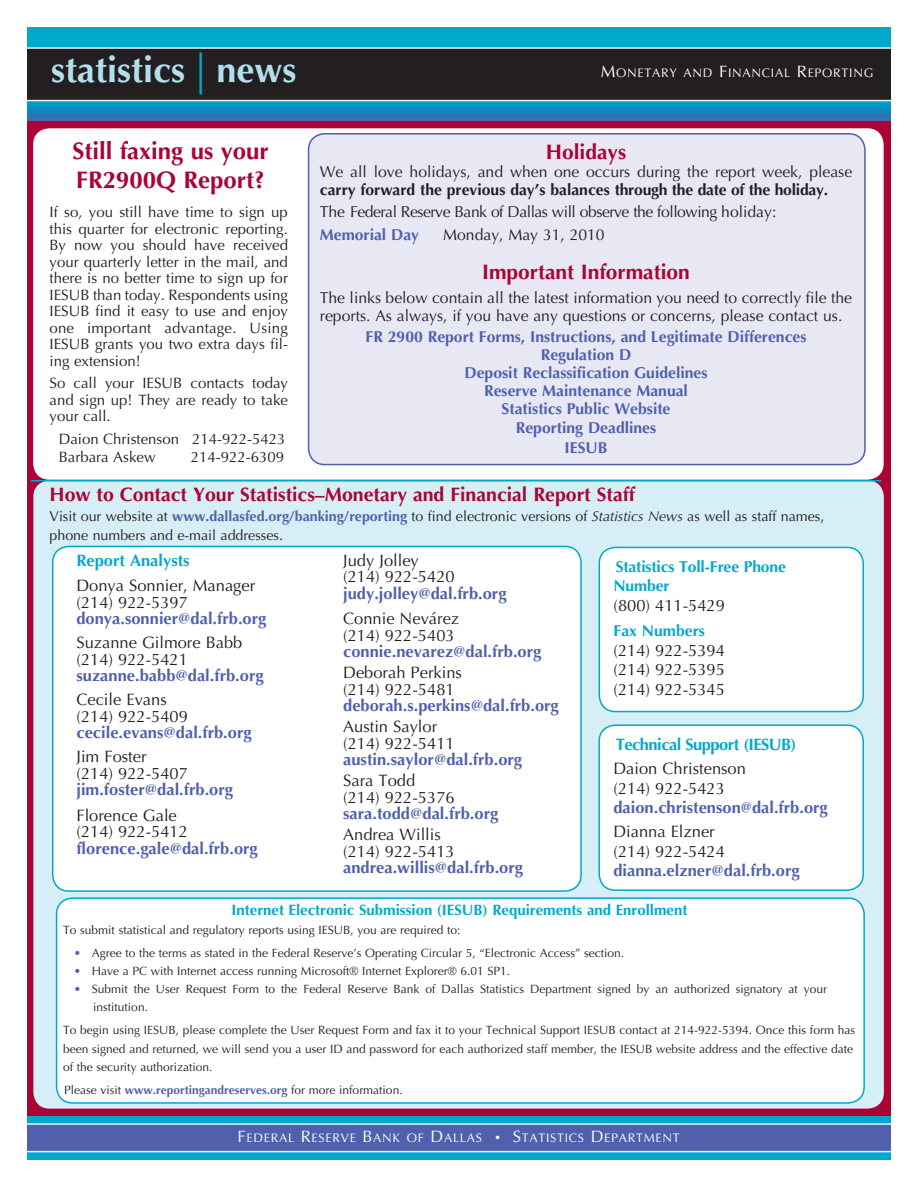
<style>
.page{position:relative;width:918px;height:1188px;background:#fff}
.page>*{position:absolute;margin:0;border:0;box-sizing:border-box;transform-origin:0 0}
.t1{font:700 36px "Optima LT Std";color:#b1dfed}
.BoldTitlesLarge{font:700 24px/28.8px "Optima";color:#ab0333}
.BoldTitlesLarge-2{font:700 21px "Optima";color:#ab0333}
.t2{font:700 19.5px "Optima LT Std";color:#ab0333}
.t3{font:16.5px "Optima LT Std";color:#231f20}
.t4{font:700 16.5px "Optima LT Std";color:#5060ac}
.t5{font:700 16.5px "Optima LT Std";letter-spacing:-.03em;color:#00a9cc}
.t6{font:700 16.5px "Optima LT Std";color:#00a9cc}
.t7{font:700 15.75px/18px "Optima LT Std";color:#5060ac;text-align:center}
.body{font:15.75px/18px "Optima LT Std";color:#231f20}
.t8{font:700 15.75px/18px "Optima LT Std";color:#231f20}
.body-2{font:15.75px "Optima LT Std";letter-spacing:-.03em;color:#231f20}
.t9{font:700 15.75px/19.5px "Optima LT Std";letter-spacing:-.01em;color:#00a9cc}
.t10{font:15px/16.5px "Optima LT Std";color:#231f20;text-align:justify}
.t11{font:700 15px "Optima LT Std";color:#00a9cc}
.t12{font:14.25px/19.5px "Optima LT Std";color:#231f20}
.t13{font:12.3px "Optima LT Std";letter-spacing:.06em;color:#fff}
.t14{font:12px/18.3px "Optima LT Std";color:#231f20}
.s1{font-family:"ITC Kabel Std";font-weight:400;font-size:42px;color:#00a9cc}
.s2{font-size:16.5px}
.s3{font-weight:400}
.s4{font-weight:700;color:#5060ac}
.s5{font-style:italic}
.s6{font-size:15px}
.s7{color:#5060ac}
.s8{font-size:10.5px}
</style>
<div class="page">
<div style="left:27px;top:1116px;width:864px;height:44px;background:#00a9cc"></div>
<div style="left:2px;top:1124px;width:915px;height:28px;background:#5060ac"></div>
<div style="left:2px;top:1123px;width:916px;height:29px;border:2px solid #e4f4f8"></div>
<svg style="left:27px;top:101px;width:864px;height:21px;background:#227fb5"></svg>
<div style="left:27px;top:122px;width:864px;height:994px;background:#ab0333"></div>
<div style="left:33px;top:481px;width:851px;height:628px;background:#d6eef5;border-radius:16px"></div>
<div style="left:27px;top:27px;width:864px;height:26px;background:#00a9cc"></div>
<div style="left:14px;top:48px;width:888px;height:53px;background:#231f20"></div>
<div style="left:14px;top:47px;width:889px;height:54px;border:2px solid #e4f4f8"></div>
<div style="left:891px;top:0;width:27px;height:1188px;background:#fff"></div>
<div style="left:0;top:0;width:27px;height:1188px;background:#fff"></div>
<div style="left:33px;top:128px;width:851px;height:352px;background:#fff;border-radius:16px"></div>
<hr style="left:31px;top:480px;width:850px;height:2px;background:#00a9cc">
<div style="left:53px;top:546px;width:528px;height:345px;background:#fff;border-radius:16px"></div>
<div style="left:52px;top:546px;width:530px;height:346px;border:2px solid #00a9cc;border-radius:16px"></div>
<div style="left:599px;top:725px;width:264px;height:165px;background:#fff;border-radius:16px"></div>
<div style="left:598px;top:724px;width:266px;height:167px;border:2px solid #00a9cc;border-radius:16px"></div>
<div style="left:599px;top:547px;width:264px;height:165px;background:#fff;border-radius:16px"></div>
<div style="left:599px;top:547px;width:265px;height:165px;border:2px solid #00a9cc;border-radius:16px"></div>
<div style="left:57px;top:898px;width:807px;height:205px;background:#fff;border-radius:16px"></div>
<div style="left:56px;top:897px;width:809px;height:207px;border:2px solid #00a9cc;border-radius:16px"></div>
<div style="left:309px;top:134px;width:556px;height:331px;background:#e7e8f4;border-radius:16px"></div>
<div style="left:308px;top:133px;width:558px;height:332px;border:2px solid #5060ac;border-radius:16px"></div>
<p class="t1" style="left:51px;top:49px;width:247px">statistics <span class="s1">|</span> news</p>
<p class="BoldTitlesLarge" style="left:72px;top:137px;width:198px">Still faxing us your<br>FR2900Q Report?</p>
<p class="t10" style="left:50px;top:204px;width:240px">If so, you still have time to sign up this quarter for electronic reporting.<br>By now you should have received your quarterly letter in the mail, and there is no better time to sign up for IESUB than today. Respondents using IESUB find it easy to use and enjoy one important advantage. Using IESUB grants you two extra days fil&shy;ing extension!</p>
<p class="t10" style="left:50px;top:375px;width:240px">So call your IESUB contacts today and sign up! They are ready to take your call.</p>
<p class="t10" style="left:59px;top:430px;width:228px">Daion Christenson 214-922-5423</p>
<p class="t10" style="left:59px;top:448px;width:99px">Barbara Askew</p>
<p class="t10" style="left:191px;top:448px;width:95px">214-922-6309</p>
<p class="t13" style="left:601px;top:65px;width:274px"><span class="s2">M</span>ONETARY AND <span class="s2">F</span>INANCIAL <span class="s2">R</span>EPORTING</p>
<p class="BoldTitlesLarge-2" style="left:546px;top:139px;width:82px">Holidays</p>
<p class="t8" style="left:320px;top:163px;width:534px"><span class="s3">We all love holidays, and when one occurs during the report week, please </span>carry forward the previous day’s balances through the date of the holiday.</p>
<p class="body-2" style="left:320px;top:203px;width:458px">The Federal Reserve Bank of Dallas will observe the following holiday:</p>
<p class="t7" style="left:320px;top:226px;width:101px">Memorial Day</p>
<p class="body" style="left:443px;top:226px;width:163px">Monday, May 31, 2010</p>
<p class="BoldTitlesLarge-2" style="left:482px;top:259px;width:209px">Important Information</p>
<p class="body" style="left:320px;top:289px;width:534px">The links below contain all the latest information you need to correctly file the reports. As always, if you have any questions or concerns, please contact us.</p>
<p class="t7" style="left:366px;top:328px;width:442px">FR 2900 Report Forms, Instructions, and Legitimate Differences Regulation D<br>Deposit Reclassification Guidelines<br>Reserve Maintenance Manual<br>Statistics Public Website</p>
<p class="t7" style="left:516px;top:419px;width:142px">Reporting Deadlines</p>
<p class="t7" style="left:565px;top:439px;width:44px">IESUB</p>
<p class="t2" style="left:50px;top:484px;width:587px">How to Contact Your Statistics–Monetary and Financial Report Staff</p>
<p class="t12" style="left:50px;top:507px;width:776px">Visit our website at <span class="s4">www.dallasfed.org/banking/reporting</span> to find electronic versions of <span class="s5">Statistics News</span> as well as staff names, phone numbers and e-mail addresses<span class="s6">.</span></p>
<p class="t9" style="left:614px;top:557px;width:174px">Statistics Toll-Free Phone<br>Number</p>
<p class="t3" style="left:614px;top:596px;width:113px">(800) 411-5429</p>
<p class="t9" style="left:614px;top:621px;width:93px">Fax Numbers</p>
<p class="t3" style="left:614px;top:641px;width:113px">(214) 922-5394</p>
<p class="t3" style="left:614px;top:660px;width:113px">(214) 922-5395</p>
<p class="t3" style="left:614px;top:680px;width:113px">(214) 922-5345</p>
<p class="t3" style="left:343px;top:551px;width:77px">Judy Jolley</p>
<p class="t3" style="left:343px;top:567px;width:113px">(214) 922-5420</p>
<p class="t4" style="left:343px;top:584px;width:165px">judy.jolley@dal.frb.org</p>
<p class="t3" style="left:343px;top:609px;width:117px">Connie Nevárez</p>
<p class="t3" style="left:343px;top:626px;width:113px">(214) 922-5403</p>
<p class="t4" style="left:343px;top:642px;width:200px">connie.nevarez@dal.frb.org</p>
<p class="t3" style="left:343px;top:663px;width:120px">Deborah Perkins</p>
<p class="t3" style="left:343px;top:680px;width:113px">(214) 922-5481</p>
<p class="t4" style="left:343px;top:696px;width:217px">deborah.s.perkins@dal.frb.org</p>
<p class="t3" style="left:343px;top:717px;width:96px">Austin Saylor</p>
<p class="t3" style="left:343px;top:734px;width:113px">(214) 922-5411</p>
<p class="t4" style="left:343px;top:750px;width:180px">austin.saylor@dal.frb.org</p>
<p class="t3" style="left:343px;top:771px;width:73px">Sara Todd</p>
<p class="t3" style="left:343px;top:788px;width:113px">(214) 922-5376</p>
<p class="t4" style="left:343px;top:804px;width:157px">sara.todd@dal.frb.org</p>
<p class="t3" style="left:343px;top:825px;width:99px">Andrea Willis</p>
<p class="t3" style="left:343px;top:842px;width:113px">(214) 922-5413</p>
<p class="t4" style="left:343px;top:858px;width:181px">andrea.willis@dal.frb.org</p>
<p class="t11" style="left:232px;top:902px;width:457px">Internet Electronic Submission (IESUB) Requirements and Enrollment</p>
<p class="t14" style="left:63px;top:921px;width:399px">To submit statistical and regulatory reports using IESUB, you are required to:</p>
<p class="t14" style="left:74px;top:944px;width:552px"><span class="s7">•</span> Agree to the terms as stated in the Federal Reserve’s Operating Circular 5, “Electronic Access” section.</p>
<p class="t14" style="left:74px;top:962px;width:438px"><span class="s7">•</span> Have a PC with Internet access running Microsoft® Internet Explorer® 6.01 SP1.</p>
<p class="t14" style="left:93px;top:980px;width:735px;text-indent:-20px"><span class="s7">•</span> Submit the User Request Form to the Federal Reserve Bank of Dallas Statistics Department signed by an authorized signatory at your institution.</p>
<p class="t14" style="left:63px;top:1021px;width:793px">To begin using IESUB, please complete the User Request Form and fax it to your Technical Support IESUB contact at 214-922-5394. Once this form has been signed and returned, we will send you a user ID and password for each authorized staff member, the IESUB website address and the effective date of the security authorization.</p>
<p class="t14" style="left:64px;top:1081px;width:340px">Please visit <span class="s4">www.reportingandreserves.org</span> for more information.</p>
<p class="t6" style="left:76px;top:551px;width:115px">Report Analysts</p>
<p class="t3" style="left:76px;top:576px;width:180px">Donya Sonnier, Manager</p>
<p class="t3" style="left:76px;top:593px;width:113px">(214) 922-5397</p>
<p class="t4" style="left:76px;top:609px;width:191px">donya.sonnier@dal.frb.org</p>
<p class="t3" style="left:76px;top:633px;width:167px">Suzanne Gilmore Babb</p>
<p class="t3" style="left:76px;top:650px;width:113px">(214) 922-5421</p>
<p class="t4" style="left:76px;top:666px;width:189px">suzanne.babb@dal.frb.org</p>
<p class="t3" style="left:76px;top:690px;width:92px">Cecile Evans</p>
<p class="t3" style="left:76px;top:707px;width:113px">(214) 922-5409</p>
<p class="t4" style="left:76px;top:723px;width:177px">cecile.evans@dal.frb.org</p>
<p class="t3" style="left:76px;top:747px;width:72px">Jim Foster</p>
<p class="t3" style="left:76px;top:764px;width:113px">(214) 922-5407</p>
<p class="t4" style="left:76px;top:780px;width:158px">jim.foster@dal.frb.org</p>
<p class="t3" style="left:76px;top:806px;width:102px">Florence Gale</p>
<p class="t3" style="left:76px;top:822px;width:113px">(214) 922-5412</p>
<p class="t4" style="left:76px;top:839px;width:183px">florence.gale@dal.frb.org</p>
<p class="t5" style="left:616px;top:735px;width:182px">Technical Support (IESUB)</p>
<p class="t3" style="left:613px;top:759px;width:134px">Daion Christenson</p>
<p class="t3" style="left:613px;top:778px;width:113px">(214) 922-5423</p>
<p class="t4" style="left:613px;top:798px;width:216px">daion.christenson@dal.frb.org</p>
<p class="t3" style="left:613px;top:822px;width:103px">Dianna Elzner</p>
<p class="t3" style="left:613px;top:841px;width:113px">(214) 922-5424</p>
<p class="t4" style="left:613px;top:861px;width:188px">dianna.elzner@dal.frb.org</p>
<p class="t13" style="left:238px;top:1131px;width:444px"><span class="s2">F</span>EDERAL <span class="s2">R</span>ESERVE <span class="s2">B</span>ANK OF <span class="s2">D</span>ALLAS <span class="s8">•</span> <span class="s2">S</span>TATISTICS <span class="s2">D</span> EPARTMENT</p>
</div>
